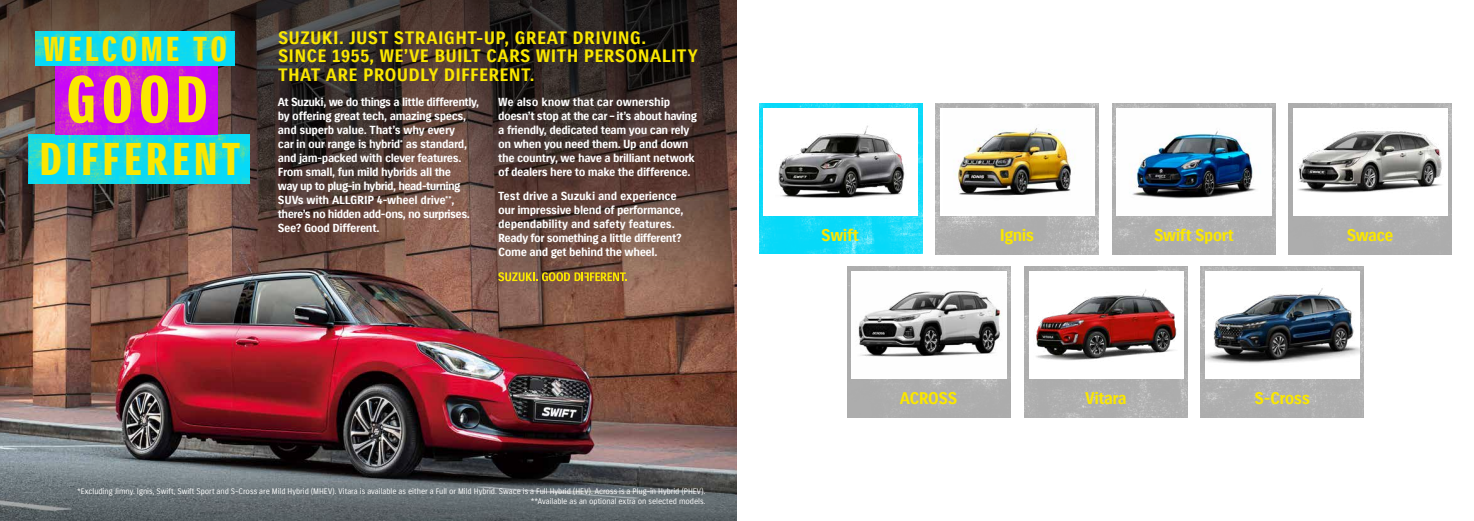
<style>
.page{position:relative;width:1474px;height:521px;background:#fff}
.page>*{position:absolute;margin:0;border:0;box-sizing:border-box;transform-origin:0 0}
.t1{font:63.96px "Suzuki PRO Headline";color:#fae700}
.t2{font:44.62px "Suzuki PRO Headline";letter-spacing:.1em;color:#fae700}
.t3{font:33.6px "Suzuki PRO Headline";letter-spacing:.105em;color:#fae700}
.t4{font:17.5px/18.4px "Suzuki PRO Bold";letter-spacing:.01em;color:#fae700}
.t5{font:16.45px "Suzuki PRO Bold";letter-spacing:-.035em;color:#fae700}
.t6{font:11.38px/14px "Suzuki PRO Bold";letter-spacing:-.035em;color:#fff}
.t7{font:7.88px/10.5px "Suzuki PRO Regular";letter-spacing:-.005em;color:#fff;text-align:right}
</style>
<div class="page">
<img style="left:0;top:0;width:737px;height:411px">
<svg style="left:0;top:419px;width:737px;height:102px;background:#5d595c"></svg>
<img style="left:1024px;top:267px;width:163px;height:150px">
<div style="left:1028px;top:271px;width:155px;height:108px;background:#fff"></div>
<img style="left:1036px;top:289px;width:141px;height:72px">
<img style="left:1200px;top:267px;width:163px;height:150px">
<img style="left:847px;top:267px;width:163px;height:150px">
<img style="left:851px;top:272px;width:155px;height:107px">
<img style="left:935px;top:103px;width:163px;height:151px">
<div style="left:939px;top:108px;width:155px;height:107px;background:#fff"></div>
<img style="left:953px;top:128px;width:120px;height:68px">
<img style="left:759px;top:103px;width:163px;height:151px">
<div style="left:763px;top:108px;width:155px;height:107px;background:#fff"></div>
<img style="left:778px;top:125px;width:127px;height:73px">
<img style="left:1112px;top:103px;width:163px;height:151px">
<img style="left:1116px;top:108px;width:155px;height:107px">
<img style="left:1288px;top:103px;width:163px;height:151px">
<div style="left:1292px;top:108px;width:155px;height:107px;background:#fff"></div>
<img style="left:1292px;top:112px;width:150px;height:99px">
<img style="left:1204px;top:272px;width:155px;height:107px">
<img style="left:29px;top:135px;width:221px;height:49px">
<img style="left:56px;top:66px;width:161px;height:69px">
<img style="left:36px;top:32px;width:198px;height:34px">
<svg style="left:498px;top:272px;width:128px;height:9px"></svg>
<h3 class="t3" style="left:43px;top:29px;width:185px">WELCOME TO</h3>
<h3 class="t4" style="left:278px;top:29px;width:421px">SUZUKI. JUST STRAIGHT-UP, GREAT DRIVING.<br>SINCE 1955, WE’VE BUILT CARS WITH PERSONALITY<br>THAT ARE PROUDLY DIFFERENT.</h3>
<p class="t6" style="left:278px;top:95px;width:203px">At Suzuki, we do things a little differently, by offering great tech, amazing specs, and superb value. That’s why every<br>car in our range is hybrid<sup>*</sup> as standard, and jam-packed with clever features.<br>From small, fun mild hybrids all the<br>way up to plug-in hybrid, head-turning SUVs with ALLGRIP 4-wheel drive<sup>**</sup>, there’s no hidden add-ons, no surprises.<br>See? Good Different.</p>
<p class="t6" style="left:498px;top:95px;width:200px">We also know that car ownership doesn’t stop at the car – it’s about having a friendly, dedicated team you can rely on when you need them. Up and down the country, we have a brilliant network of dealers here to make the difference.</p>
<h1 class="t1" style="left:66px;top:61px;width:143px">GOOD</h1>
<h2 class="t2" style="left:40px;top:132px;width:202px">DIFFERENT</h2>
<p class="t6" style="left:498px;top:189px;width:187px">Test drive a Suzuki and experience our impressive blend of performance, dependability and safety features.<br>Ready for something a little different?<br>Come and get behind the wheel.</p>
<p class="t7" style="left:77px;top:486px;width:630px">*Excluding Jimny. Ignis, Swift, Swift Sport and S-Cross are Mild Hybrid (MHEV). Vitara is available as either a Full or Mild Hybrid. Swace is a Full Hybrid (HEV). Across is a Plug-in Hybrid (PHEV). **Available as an optional extra on selected models.</p>
<h3 class="t5" style="left:821px;top:225px;width:39px">Swift</h3>
<h3 class="t5" style="left:1000px;top:225px;width:36px">Ignis</h3>
<h3 class="t5" style="left:1154px;top:225px;width:81px">Swift Sport</h3>
<h3 class="t5" style="left:1346px;top:225px;width:48px">Swace</h3>
<h3 class="t5" style="left:899px;top:388px;width:59px">ACROSS</h3>
<h3 class="t5" style="left:1085px;top:388px;width:43px">Vitara</h3>
<h3 class="t5" style="left:1254px;top:388px;width:57px">S-Cross</h3>
</div>
